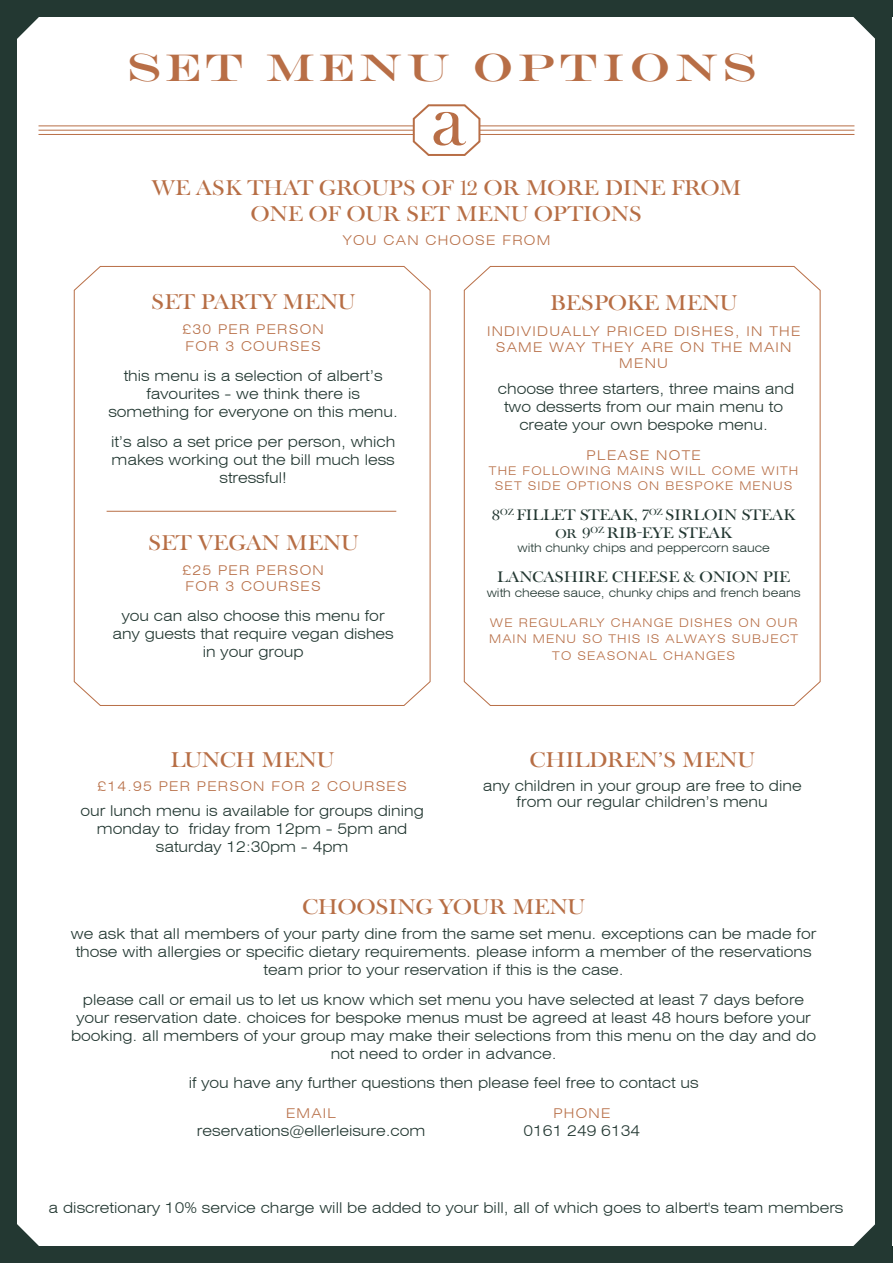
<style>
.page{position:relative;width:893px;height:1263px;background:#fff}
.page>*{position:absolute;margin:0;border:0;box-sizing:border-box;transform-origin:0 0}
.t1{font:39.15px "Engravers";letter-spacing:.1em;color:#b86e46;scale:1.11 1}
.t2{font:21px/25.2px "Big Moore";color:#b76e45;text-align:center;scale:1.1 1}
.t3{font:300 expanded 15px/18px "Swiss 721 BT";color:#233832;text-align:center}
.t4{font:15px/18px "Big Moore";color:#233832;text-align:center;scale:1.07 1}
.t5{font:15px "Big Moore";color:#233832;scale:1.1 1}
.t6{font:300 expanded 13.5px/16.2px "Swiss 721 BT";letter-spacing:.095em;color:#b76e46}
.t7{font:300 expanded 12px/16.5px "Swiss 721 BT";letter-spacing:.095em;color:#b76e46;text-align:center}
.t8{font:300 expanded 12px "Swiss 721 BT";color:#233832}
.s1{font-size:12.6px}
</style>
<div class="page">
<hr style="left:39px;top:134px;width:375px;height:1px;background:#b86e46">
<hr style="left:39px;top:130px;width:375px;height:1px;background:#b86e46">
<hr style="left:39px;top:126px;width:375px;height:1px;background:#b86e46">
<hr style="left:479px;top:134px;width:375px;height:1px;background:#b86e46">
<hr style="left:479px;top:130px;width:375px;height:1px;background:#b86e46">
<hr style="left:479px;top:126px;width:375px;height:1px;background:#b86e46">
<svg style="left:412px;top:104px;width:69px;height:52px"></svg>
<div style="left:0;top:1px;width:17px;height:1262px;background:#233832"></div>
<div style="left:875px;top:1px;width:17px;height:1262px;background:#233832"></div>
<div style="left:0;top:1246px;width:892px;height:17px;background:#233832"></div>
<svg style="left:853px;top:1224px;width:22px;height:22px"></svg>
<svg style="left:17px;top:1224px;width:22px;height:22px"></svg>
<svg style="left:853px;top:17px;width:22px;height:22px"></svg>
<svg style="left:17px;top:17px;width:22px;height:22px"></svg>
<div style="left:0;top:0;width:892px;height:17px;background:#233832"></div>
<svg style="left:74px;top:266px;width:356px;height:440px"></svg>
<svg style="left:464px;top:266px;width:356px;height:440px"></svg>
<hr style="left:107px;top:511px;width:289px;height:1px;background:#b86e46">
<h1 class="t1" style="left:127px;top:44px;width:568px">SET MENU OPTIONS</h1>
<h2 class="t2" style="left:151px;top:176px;width:538px">WE ASK THAT GROUPS OF 12 OR MORE DINE FROM<br>ONE OF OUR SET MENU OPTIONS</h2>
<p class="t6" style="left:343px;top:232px;width:209px">YOU CAN CHOOSE FROM</p>
<h2 class="t2" style="left:151px;top:289px;width:187px">SET PARTY MENU</h2>
<p class="t6" style="left:182px;top:321px;width:143px">£30 PER PERSON<br>FOR 3 COURSES</p>
<p class="t3" style="left:108px;top:366px;width:291px">this menu is a selection of albert’s favourites - we think there is something for everyone on this menu.</p>
<p class="t3" style="left:111px;top:432px;width:286px">it’s also a set price per person, which makes working out the bill much less stressful!</p>
<h2 class="t2" style="left:148px;top:530px;width:193px">SET VEGAN MENU</h2>
<p class="t6" style="left:182px;top:562px;width:143px">£25 PER PERSON<br>FOR 3 COURSES</p>
<p class="t3" style="left:113px;top:607px;width:283px">you can also choose this menu for any guests that require vegan dishes in your group</p>
<h2 class="t2" style="left:170px;top:747px;width:150px">LUNCH MENU</h2>
<p class="t6" style="left:97px;top:778px;width:311px">£14.95 PER PERSON FOR 2 COURSES</p>
<p class="t3" style="left:80px;top:802px;width:345px">our lunch menu is available for groups dining monday to friday from 12pm - 5pm and saturday 12:30pm - 4pm</p>
<h2 class="t2" style="left:550px;top:291px;width:172px">BESPOKE MENU</h2>
<p class="t6" style="left:487px;top:323px;width:315px;text-align:center">INDIVIDUALLY PRICED DISHES, IN THE<br>SAME WAY THEY ARE ON THE MAIN<br>MENU</p>
<p class="t3" style="left:498px;top:379px;width:298px">choose three starters, three mains and two desserts from our main menu to create your own bespoke menu.</p>
<p class="t6" style="left:587px;top:447px;width:116px">PLEASE NOTE</p>
<p class="t7" style="left:489px;top:463px;width:311px;line-height:15px">THE FOLLOWING MAINS WILL COME WITH<br>SET SIDE OPTIONS ON BESPOKE MENUS</p>
<p class="t4" style="left:492px;top:506px;width:285px">8<sup>OZ</sup> FILLET STEAK, 7<sup>OZ</sup> SIRLOIN STEAK<br><span class="s1">OR</span> 9<sup>OZ</sup> RIB-EYE STEAK</p>
<p class="t8" style="left:517px;top:541px;width:254px">with chunky chips and peppercorn sauce</p>
<p class="t5" style="left:497px;top:568px;width:268px">LANCASHIRE CHEESE &amp; ONION PIE</p>
<p class="t8" style="left:487px;top:585px;width:315px">with cheese sauce, chunky chips and french beans</p>
<p class="t7" style="left:489px;top:614px;width:311px">WE REGULARLY CHANGE DISHES ON OUR<br>MAIN MENU SO THIS IS ALWAYS SUBJECT<br>TO SEASONAL CHANGES</p>
<h2 class="t2" style="left:530px;top:747px;width:206px">CHILDREN’S MENU</h2>
<p class="t3" style="left:483px;top:777px;width:320px;line-height:16.5px">any children in your group are free to dine from our regular children’s menu</p>
<h2 class="t2" style="left:302px;top:894px;width:258px">CHOOSING YOUR MENU</h2>
<p class="t3" style="left:71px;top:925px;width:747px">we ask that all members of your party dine from the same set menu. exceptions can be made for those with allergies or specific dietary requirements. please inform a member of the reservations team prior to your reservation if this is the case.</p>
<p class="t3" style="left:71px;top:991px;width:746px">please call or email us to let us know which set menu you have selected at least 7 days before your reservation date. choices for bespoke menus must be agreed at least 48 hours before your booking. all members of your group may make their selections from this menu on the day and do not need to order in advance.</p>
<p class="t3" style="left:189px;top:1073px;width:511px">if you have any further questions then please feel free to contact us</p>
<p class="t6" style="left:286px;top:1105px;width:52px">EMAIL</p>
<p class="t3" style="left:197px;top:1121px;width:230px">reservations@ellerleisure.com</p>
<p class="t6" style="left:553px;top:1105px;width:59px">PHONE</p>
<p class="t3" style="left:524px;top:1121px;width:118px">0161 249 6134</p>
<p class="t3" style="left:49px;top:1198px;width:796px">a discretionary 10% service charge will be added to your bill, all of which goes to albert's team members</p>
</div>
